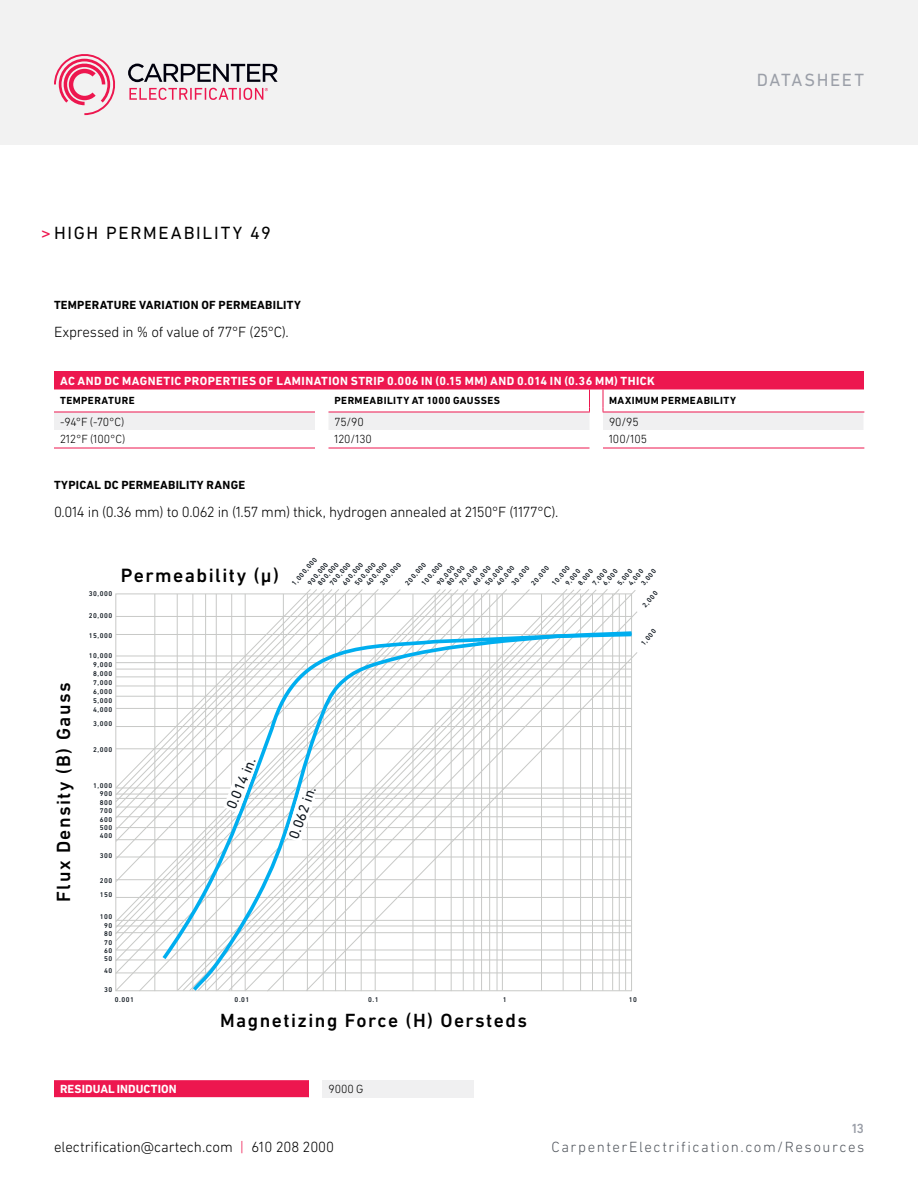
<style>
.page{position:relative;width:918px;height:1188px;background:#fff}
.page>*{position:absolute;margin:0;border:0;box-sizing:border-box;transform-origin:0 0}
.t1{font:500 19.65px "DIN Next LT Pro";letter-spacing:.075em;color:#000}
.t2{font:500 19.35px "DIN Next LT Pro";letter-spacing:.075em;color:#000}
.t3{font:500 19.35px "DIN Next LT Pro";letter-spacing:.075em;color:#101820}
.t4{font:18px "DIN Next LT Pro";letter-spacing:.095em;color:#000}
.t5{font:18px "DIN Next LT Pro";letter-spacing:.09em;color:#9b9fa8}
.t6{font:300 15px "DIN Next LT Pro";letter-spacing:-.015em;color:#000}
.t7{font:300 15px "DIN Next LT Pro";letter-spacing:.1em;color:#53585f}
.t8{font:14.55px "DIN Next LT Pro";color:#101820}
.t9{font:500 13.5px "DIN Next LT Pro";color:#9b9fa8}
.t10{font:700 12px "DIN Next LT Pro";letter-spacing:.035em;color:#fff}
.t11{font:700 12px "DIN Next LT Pro";letter-spacing:.02em;color:#000}
.t12{font:300 12px "DIN Next LT Pro";color:#000}
.t13{font:700 12px "DIN Next LT Pro";letter-spacing:.005em;color:#fff}
.t14{font:700 10.5px "DIN Next LT Pro";letter-spacing:.04em;color:#000}
.t15{font:500 7.05px/8.4px "DIN Next LT Pro";color:#101820}
.s1{color:#ed174f}
</style>
<div class="page">
<div style="left:0;top:0;width:918px;height:145px;background:#f2f2f2"></div>
<svg style="left:54px;top:54px;width:61px;height:61px"></svg>
<svg style="left:128px;top:64px;width:150px;height:18px"></svg>
<svg style="left:129px;top:88px;width:139px;height:12px"></svg>
<div style="left:54px;top:371px;width:810px;height:18px;background:#ed174f"></div>
<hr style="left:54px;top:448px;width:261px;height:1px;background:#ed174f">
<hr style="left:328px;top:448px;width:262px;height:1px;background:#ed174f">
<hr style="left:603px;top:448px;width:261px;height:1px;background:#ed174f">
<svg style="left:54px;top:389px;width:811px;height:59px"></svg>
<svg style="left:115px;top:843px;width:24px;height:149px"></svg>
<svg style="left:139px;top:843px;width:37px;height:149px"></svg>
<svg style="left:318px;top:589px;width:318px;height:22px"></svg>
<svg style="left:318px;top:611px;width:319px;height:18px"></svg>
<svg style="left:159px;top:629px;width:473px;height:334px"></svg>
<svg style="left:189px;top:631px;width:446px;height:361px"></svg>
<svg style="left:115px;top:589px;width:203px;height:254px"></svg>
<div style="left:54px;top:1080px;width:255px;height:18px;background:#ed174f"></div>
<div style="left:322px;top:1080px;width:152px;height:18px;background:#f0f0f1"></div>
<hr style="left:54px;top:1097px;width:255px;height:1px;background:#fff">
<h3 class="t5" style="left:757px;top:69px;width:109px">DATASHEET</h3>
<h3 class="t4" style="left:41px;top:222px;width:231px"><span class="s1">&gt;</span>HIGH PERMEABILITY 49</h3>
<h3 class="t11" style="left:54px;top:298px;width:248px">TEMPERATURE VARIATION OF PERMEABILITY</h3>
<h3 class="t6" style="left:54px;top:323px;width:236px">Expressed in % of value of 77°F (25°C).</h3>
<h3 class="t10" style="left:60px;top:374px;width:597px">AC AND DC MAGNETIC PROPERTIES OF LAMINATION STRIP 0.006 IN (0.15 MM) AND 0.014 IN (0.36 MM) THICK</h3>
<h3 class="t14" style="left:60px;top:395px;width:76px">TEMPERATURE</h3>
<h3 class="t14" style="left:335px;top:395px;width:167px">PERMEABILITY AT 1000 GAUSSES</h3>
<h3 class="t14" style="left:609px;top:395px;width:129px">MAXIMUM PERMEABILITY</h3>
<h3 class="t12" style="left:60px;top:415px;width:66px">-94°F (-70°C)</h3>
<h3 class="t12" style="left:334px;top:415px;width:31px">75/90</h3>
<h3 class="t12" style="left:609px;top:415px;width:31px">90/95</h3>
<h3 class="t12" style="left:60px;top:432px;width:67px">212°F (100°C)</h3>
<h3 class="t12" style="left:334px;top:432px;width:39px">120/130</h3>
<h3 class="t12" style="left:609px;top:432px;width:39px">100/105</h3>
<h3 class="t11" style="left:54px;top:478px;width:193px">TYPICAL DC PERMEABILITY RANGE</h3>
<h2 class="t3" style="left:54px;top:499px;width:337px">TYPICAL DC PERMEABILITY RANGE</h2>
<h3 class="t6" style="left:54px;top:503px;width:506px">0.014 in (0.36 mm) to 0.062 in (1.57 mm) thick, hydrogen annealed at 2150°F (1177°C).</h3>
<h2 class="t2" style="left:52px;top:902px;width:221px;rotate:-90deg">Flux Density (B) Gauss</h2>
<p class="t15" style="left:89px;top:589px;width:25px">30,000</p>
<p class="t15" style="left:89px;top:612px;width:25px">20,000</p>
<p class="t15" style="left:89px;top:631px;width:25px">15,000</p>
<p class="t15" style="left:93px;top:651px;width:21px;line-height:9.1px;text-align:justify;text-indent:-4px">10,000<br>9,000<br>8,000<br>7,000<br>6,000<br>5,000<br>4,000</p>
<p class="t15" style="left:93px;top:720px;width:21px">3,000</p>
<p class="t15" style="left:93px;top:745px;width:21px">2,000</p>
<p class="t15" style="left:100px;top:781px;width:14px;text-align:justify;text-indent:-7px">1,000<br>900<br>800<br>700<br>600<br>500<br>400</p>
<p class="t15" style="left:100px;top:851px;width:14px">300</p>
<p class="t15" style="left:100px;top:874px;width:14px;line-height:14px">200<br>150</p>
<p class="t15" style="left:104px;top:913px;width:10px;text-align:justify;text-indent:-4px">100<br>90<br>80<br>70<br>60<br>50</p>
<p class="t15" style="left:104px;top:966px;width:10px">40</p>
<p class="t15" style="left:104px;top:986px;width:10px">30</p>
<h1 class="t1" style="left:121px;top:564px;width:160px">Permeability (µ)</h1>
<h3 class="t8" style="left:223px;top:805px;width:56px;rotate:-67deg">0.014 in.</h3>
<p class="t15" style="left:290px;top:582px;width:36px;rotate:-49deg">1,000,000</p>
<p class="t15" style="left:306px;top:582px;width:29px;rotate:-50deg">900,000</p>
<p class="t15" style="left:321px;top:576px;width:29px;line-height:8.9px;text-indent:-8px;rotate:-49deg">800,000<br>700,000</p>
<p class="t15" style="left:345px;top:575px;width:29px;line-height:9.4px;text-indent:-8px;rotate:-49deg">600,000<br>500,000</p>
<p class="t15" style="left:369px;top:574px;width:29px;line-height:10.8px;text-indent:-9px;rotate:-49deg">400,000<br>300,000</p>
<p class="t15" style="left:409px;top:572px;width:29px;line-height:12.3px;text-indent:-11px;rotate:-49deg">200,000<br>100,000</p>
<p class="t15" style="left:439px;top:577px;width:25px;line-height:7.5px;text-indent:-7px;rotate:-49deg">90,000<br>80,000</p>
<p class="t15" style="left:463px;top:574px;width:25px;line-height:10.2px;text-indent:-9px;rotate:-49deg">70,000<br>60,000</p>
<p class="t15" style="left:488px;top:576px;width:25px;text-indent:-7px;rotate:-49deg">50,000<br>40,000</p>
<p class="t15" style="left:516px;top:570px;width:25px;line-height:14.9px;text-indent:-13px;rotate:-49deg">30,000<br>20,000</p>
<p class="t15" style="left:550px;top:582px;width:25px;rotate:-49deg">10,000</p>
<p class="t15" style="left:576px;top:582px;width:20px;rotate:-49deg">8,000</p>
<p class="t15" style="left:595px;top:577px;width:20px;line-height:7.9px;text-indent:-7px;rotate:-49deg">7,000<br>6,000</p>
<p class="t15" style="left:620px;top:576px;width:20px;text-indent:-7px;rotate:-49deg">5,000<br>4,000</p>
<p class="t15" style="left:563px;top:582px;width:20px;rotate:-49deg">9,000</p>
<p class="t15" style="left:639px;top:582px;width:20px;rotate:-49deg">3,000</p>
<p class="t15" style="left:641px;top:604px;width:20px;rotate:-49deg">2,000</p>
<p class="t15" style="left:639px;top:642px;width:20px;rotate:-49deg">1,000</p>
<h3 class="t8" style="left:285px;top:835px;width:56px;rotate:-70deg">0.062 in.</h3>
<p class="t15" style="left:115px;top:996px;width:21px">0.001</p>
<p class="t15" style="left:235px;top:996px;width:16px">0.01</p>
<p class="t15" style="left:368px;top:996px;width:12px">0.1</p>
<p class="t15" style="left:503px;top:996px;width:5px">1</p>
<p class="t15" style="left:629px;top:996px;width:10px">10</p>
<h2 class="t2" style="left:220px;top:1010px;width:309px">Magnetizing Force (H) Oersteds</h2>
<h3 class="t13" style="left:60px;top:1082px;width:118px">RESIDUAL INDUCTION</h3>
<h3 class="t12" style="left:328px;top:1082px;width:37px">9000 G</h3>
<h3 class="t9" style="left:852px;top:1121px;width:13px">13</h3>
<h3 class="t6" style="left:54px;top:1138px;width:282px">electrification@cartech.com <span class="s1">|</span> 610 208 2000</h3>
<h3 class="t7" style="left:551px;top:1138px;width:315px">CarpenterElectrification.com/Resources</h3>
</div>
